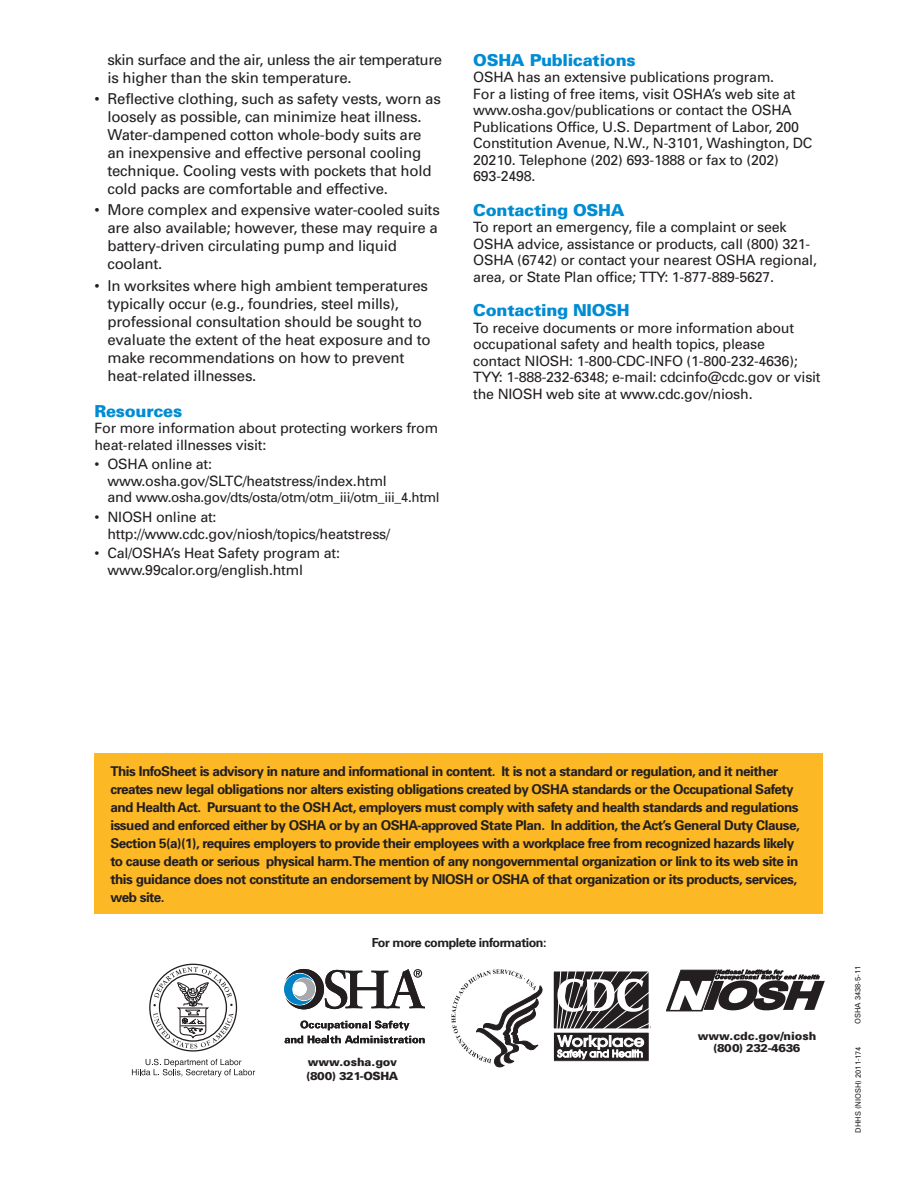
<style>
.page{position:relative;width:918px;height:1188px;background:#fff}
.page>*{position:absolute;margin:0;border:0;box-sizing:border-box;transform-origin:0 0}
.t1{font:900 16.5px "Univers";letter-spacing:-.015em;color:#008cd2}
.t2{font:15px/18px "Univers";letter-spacing:-.015em;color:#231f20}
.t3{font:14.25px/16.5px "Univers";letter-spacing:-.015em;color:#231f20}
.t4{font:700 13.5px/18px "Univers";letter-spacing:-.035em;color:#231f20}
.t5{font:13.5px "Univers";letter-spacing:-.025em;color:#231f20}
.t6{font:700 12.45px "Univers";letter-spacing:-.035em;color:#231f20}
.t7{font:900 11.4px/14.2px "Univers";color:#231f20}
.t8{font:7.5px "Univers";color:#231f20}
.s1{font-size:14.25px}
</style>
<div class="page">
<div style="left:94px;top:753px;width:730px;height:161px;background:#fcb825"></div>
<svg style="left:284px;top:969px;width:141px;height:40px"></svg>
<svg style="left:285px;top:1036px;width:140px;height:7px"></svg>
<svg style="left:300px;top:1021px;width:109px;height:9px"></svg>
<svg style="left:666px;top:970px;width:159px;height:41px"></svg>
<svg style="left:150px;top:964px;width:86px;height:87px"></svg>
<svg style="left:153px;top:967px;width:80px;height:82px"></svg>
<svg style="left:132px;top:1059px;width:123px;height:18px"></svg>
<svg style="left:451px;top:969px;width:91px;height:98px"></svg>
<svg style="left:557px;top:973px;width:94px;height:56px"></svg>
<div style="left:553px;top:971px;width:96px;height:58px;border:1px solid #fff"></div>
<div style="left:553px;top:1032px;width:96px;height:29px;background:#231f20"></div>
<div style="left:553px;top:1032px;width:96px;height:30px;border:1px solid #fff"></div>
<svg style="left:557px;top:1035px;width:88px;height:24px"></svg>
<p class="t2" style="left:107px;top:52px;width:336px">skin surface and the air, unless the air temperature</p>
<p class="t1" style="left:473px;top:54px;width:164px">OSHA Publications</p>
<p class="t2" style="left:107px;top:70px;width:246px">is higher than the skin temperature.</p>
<p class="t3" style="left:473px;top:70px;width:302px">OSHA has an extensive publications program.</p>
<p class="t2" style="left:94px;top:91px;width:348px">• Reflective clothing, such as safety vests, worn as</p>
<p class="t3" style="left:473px;top:87px;width:324px">For a listing of free items, visit OSHA’s web site at www.osha.gov/publications or contact the OSHA</p>
<p class="t2" style="left:107px;top:109px;width:316px">loosely as possible, can minimize heat illness.</p>
<p class="t3" style="left:473px;top:120px;width:327px">Publications Office, U.S. Department of Labor, 200</p>
<p class="t2" style="left:107px;top:127px;width:316px">Water-dampened cotton whole-body suits are</p>
<p class="t3" style="left:473px;top:136px;width:341px">Constitution Avenue, N.W., N-3101, Washington, DC</p>
<p class="t2" style="left:107px;top:145px;width:315px">an inexpensive and effective personal cooling</p>
<p class="t3" style="left:473px;top:153px;width:307px">20210. Telephone (202) 693-1888 or fax to (202)</p>
<p class="t2" style="left:107px;top:163px;width:326px">technique. Cooling vests with pockets that hold</p>
<p class="t3" style="left:473px;top:169px;width:64px">693-2498.</p>
<p class="t2" style="left:107px;top:181px;width:282px">cold packs are comfortable and effective.</p>
<p class="t2" style="left:94px;top:202px;width:347px">• More complex and expensive water-cooled suits</p>
<p class="t1" style="left:473px;top:204px;width:153px">Contacting OSHA</p>
<p class="t2" style="left:107px;top:220px;width:332px">are also available; however, these may require a</p>
<p class="t3" style="left:473px;top:220px;width:315px">To report an emergency, file a complaint or seek</p>
<p class="t2" style="left:107px;top:238px;width:291px">battery-driven circulating pump and liquid</p>
<p class="t3" style="left:473px;top:237px;width:338px">OSHA advice, assistance or products, call (800) 321-</p>
<p class="t2" style="left:107px;top:256px;width:57px">coolant.</p>
<p class="t3" style="left:473px;top:253px;width:345px">OSHA (6742) or contact your nearest OSHA regional, area, or State Plan office; TTY: 1-877-889-5627.</p>
<p class="t2" style="left:107px;top:278px;width:322px;text-indent:-13px">• In worksites where high ambient temperatures typically occur (e.g., foundries, steel mills),</p>
<p class="t1" style="left:473px;top:305px;width:158px">Contacting NIOSH</p>
<p class="t2" style="left:107px;top:314px;width:316px">professional consultation should be sought to</p>
<p class="t3" style="left:473px;top:321px;width:322px">To receive documents or more information about</p>
<p class="t2" style="left:107px;top:332px;width:325px">evaluate the extent of the heat exposure and to</p>
<p class="t3" style="left:473px;top:337px;width:293px">occupational safety and health topics, please</p>
<p class="t2" style="left:107px;top:350px;width:299px">make recommendations on how to prevent</p>
<p class="t3" style="left:473px;top:354px;width:326px">contact NIOSH: 1-800-CDC-INFO (1-800-232-4636);</p>
<p class="t2" style="left:107px;top:368px;width:150px">heat-related illnesses.</p>
<p class="t3" style="left:473px;top:370px;width:349px">TYY: 1-888-232-6348; e-mail: cdcinfo@cdc.gov or visit the NIOSH web site at www.cdc.gov/niosh.</p>
<p class="t1" style="left:94px;top:405px;width:89px">Resources</p>
<p class="t3" style="left:94px;top:421px;width:345px">For more information about protecting workers from heat-related illnesses visit:</p>
<p class="t3" style="left:107px;top:457px;width:281px;text-indent:-13px">• OSHA online at: www.osha.gov/SLTC/heatstress/index.html</p>
<p class="t5" style="left:107px;top:493px;width:334px"><span class="s1">and</span> www.osha.gov/dts/osta/otm/otm_iii/otm_iii_4.html</p>
<p class="t3" style="left:107px;top:510px;width:284px;text-indent:-13px">• NIOSH online at: http://www.cdc.gov/niosh/topics/heatstress/</p>
<p class="t3" style="left:107px;top:546px;width:234px;text-indent:-13px">• Cal/OSHA’s Heat Safety program at: www.99calor.org/english.html</p>
<p class="t4" style="left:110px;top:764px;width:691px">This InfoSheet is advisory in nature and informational in content. It is not a standard or regulation, and it neither creates new legal obligations nor alters existing obligations created by OSHA standards or the Occupational Safety and Health Act. Pursuant to the OSH Act, employers must comply with safety and health standards and regulations issued and enforced either by OSHA or by an OSHA-approved State Plan. In addition, the Act’s General Duty Clause, Section 5(a)(1), requires employers to provide their employees with a workplace free from recognized hazards likely to cause death or serious physical harm.The mention of any nongovernmental organization or link to its web site in this guidance does not constitute an endorsement by NIOSH or OSHA of that organization or its products, services, web site.</p>
<p class="t6" style="left:372px;top:938px;width:176px">For more complete information:</p>
<p class="t7" style="left:307px;top:1056px;width:93px">www.osha.gov (800) 321-OSHA</p>
<p class="t7" style="left:698px;top:1031px;width:120px;line-height:12px;text-align:center">www.cdc.gov/niosh (800) 232-4636</p>
<p class="t8" style="left:855px;top:1024px;width:59px;rotate:-90deg">O S H A 11-5-8343</p>
<p class="t8" style="left:855px;top:1133px;width:88px;rotate:-90deg">D H H S N( OI S H ) 471 - 1102</p>
</div>
